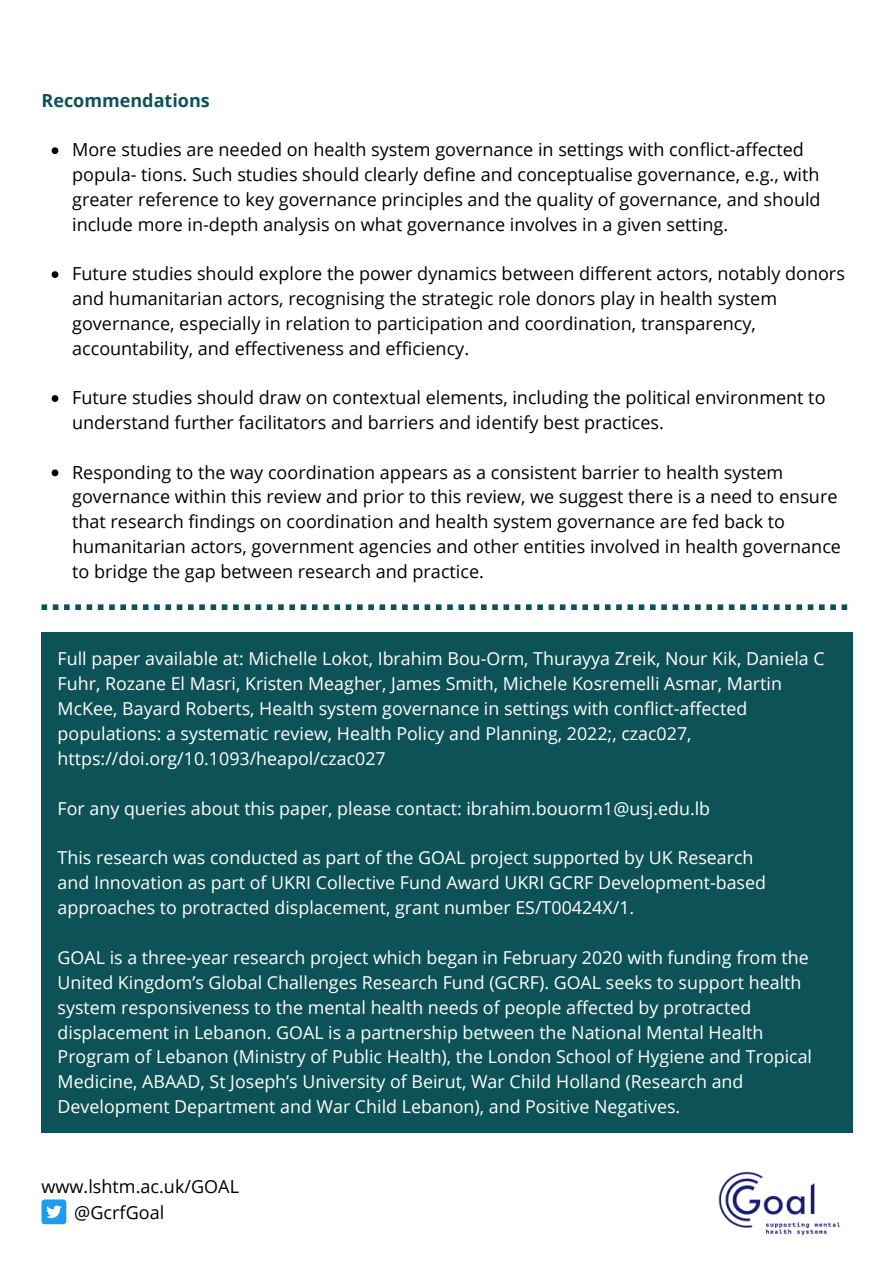
<style>
.page{position:relative;width:894px;height:1264px;background:#fff}
.page>*{position:absolute;margin:0;border:0;box-sizing:border-box;transform-origin:0 0}
.t1{font:18px/24.8px "Open Sans";color:#000}
.t2{font:700 18px "Open Sans";color:#0d5257}
.t3{font:17.85px/24.9px "Open Sans";color:#fff}
</style>
<div class="page">
<div style="left:41px;top:632px;width:811px;height:500px;background:#0d5257"></div>
<svg style="left:41px;top:604px;width:807px;height:6px"></svg>
<img style="left:703px;top:1132px;width:149px;height:104px">
<svg style="left:52px;top:147px;width:6px;height:7px"></svg>
<svg style="left:52px;top:271px;width:6px;height:7px"></svg>
<svg style="left:52px;top:395px;width:6px;height:7px"></svg>
<svg style="left:52px;top:469px;width:6px;height:7px"></svg>
<div style="left:41px;top:1199px;width:25px;height:25px;background:#1d9bf0;border-radius:3px"></div>
<svg style="left:46px;top:1205px;width:16px;height:13px"></svg>
<p class="t2" style="left:41px;top:87px;width:170px">Recommendations</p>
<p class="t1" style="left:72px;top:137px;width:749px">More studies are needed on health system governance in settings with conflict-affected popula- tions. Such studies should clearly define and conceptualise governance, e.g., with greater reference to key governance principles and the quality of governance, and should include more in-depth analysis on what governance involves in a given setting.</p>
<p class="t1" style="left:72px;top:261px;width:774px">Future studies should explore the power dynamics between different actors, notably donors and humanitarian actors, recognising the strategic role donors play in health system governance, especially in relation to participation and coordination, transparency, accountability, and effectiveness and efficiency.</p>
<p class="t1" style="left:72px;top:385px;width:754px">Future studies should draw on contextual elements, including the political environment to understand further facilitators and barriers and identify best practices.</p>
<p class="t1" style="left:72px;top:459px;width:770px">Responding to the way coordination appears as a consistent barrier to health system governance within this review and prior to this review, we suggest there is a need to ensure that research findings on coordination and health system governance are fed back to humanitarian actors, government agencies and other entities involved in health governance to bridge the gap between research and practice.</p>
<p class="t3" style="left:58px;top:645px;width:768px">Full paper available at: Michelle Lokot, Ibrahim Bou-Orm, Thurayya Zreik, Nour Kik, Daniela C Fuhr, Rozane El Masri, Kristen Meagher, James Smith, Michele Kosremelli Asmar, Martin McKee, Bayard Roberts, Health system governance in settings with conflict-affected populations: a systematic review, Health Policy and Planning, 2022;, czac027, https://doi.org/10.1093/heapol/czac027</p>
<p class="t3" style="left:58px;top:795px;width:653px">For any queries about this paper, please contact: ibrahim.bouorm1@usj.edu.lb</p>
<p class="t3" style="left:58px;top:845px;width:697px">This research was conducted as part of the GOAL project supported by UK Research</p>
<p class="t3" style="left:58px;top:869px;width:709px">and Innovation as part of UKRI Collective Fund Award UKRI GCRF Development-based approaches to protracted displacement, grant number ES/T00424X/1.</p>
<p class="t3" style="left:58px;top:944px;width:755px">GOAL is a three-year research project which began in February 2020 with funding from the United Kingdom’s Global Challenges Research Fund (GCRF). GOAL seeks to support health system responsiveness to the mental health needs of people affected by protracted displacement in Lebanon. GOAL is a partnership between the National Mental Health Program of Lebanon (Ministry of Public Health), the London School of Hygiene and Tropical Medicine, ABAAD, St Joseph’s University of Beirut, War Child Holland (Research and Development Department and War Child Lebanon), and Positive Negatives.</p>
<p class="t1" style="left:41px;top:1173px;width:199px">www.lshtm.ac.uk/GOAL</p>
<p class="t1" style="left:74px;top:1199px;width:91px">@GcrfGoal</p>
</div>
